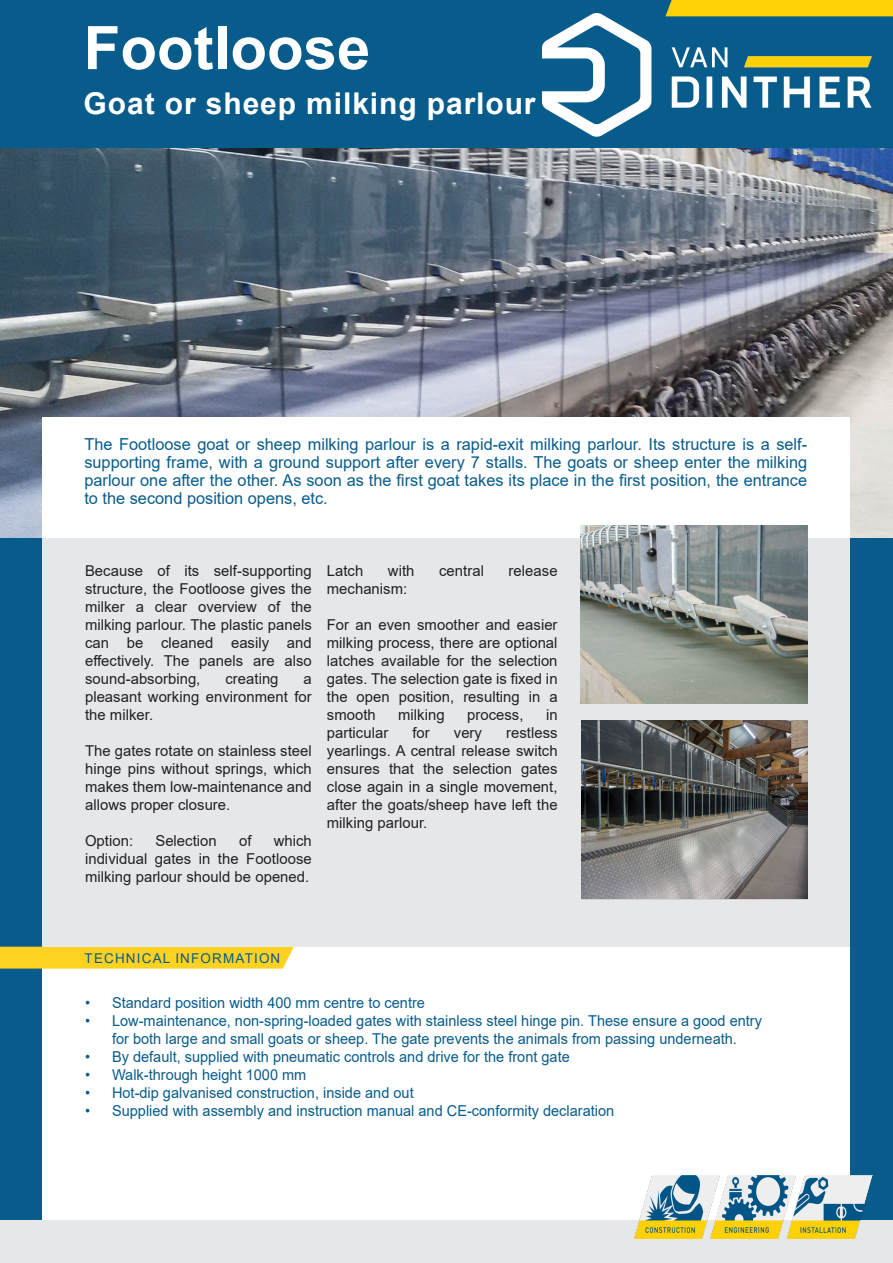
<style>
.page{position:relative;width:893px;height:1263px;background:#fff}
.page>*{position:absolute;margin:0;border:0;box-sizing:border-box;transform-origin:0 0}
.t1{font:700 60px "Arial";color:#fff}
.t2{font:700 30px "Arial";letter-spacing:.03em;color:#fff}
.t3{font:16.5px/18px "Arial";color:#085c8c;text-align:justify}
.t4{font:15px/18px "Arial";letter-spacing:.005em;color:#231f20;text-align:justify}
.t5{font:15px/18px "Arial";color:#085c8c;text-align:center}
.t6{font:13.5px "Arial";letter-spacing:.085em;color:#085c8c}
</style>
<div class="page">
<img style="left:0;top:148px;width:893px;height:390px">
<div style="left:0;top:0;width:893px;height:148px;background:#085c8c"></div>
<div style="left:0;top:538px;width:893px;height:682px;background:#085c8c"></div>
<div style="left:43px;top:417px;width:807px;height:810px;background:#fff"></div>
<div style="left:0;top:1220px;width:893px;height:43px;background:#e6e7e9"></div>
<div style="left:0;top:947px;width:294px;height:21px;background:#ffd121"></div>
<div style="left:666px;top:0;width:227px;height:16px;background:#fed006"></div>
<div style="left:43px;top:538px;width:807px;height:409px;background:#e6e7e9"></div>
<img style="left:581px;top:721px;width:226px;height:178px">
<img style="left:580px;top:525px;width:227px;height:179px">
<img style="left:543px;top:13px;width:329px;height:123px">
<img style="left:634px;top:1175px;width:239px;height:63px">
<p class="t1" style="left:84px;top:6px;width:288px">Footloose</p>
<p class="t2" style="left:84px;top:82px;width:453px">Goat or sheep milking parlour</p>
<p class="t3" style="left:84px;top:435px;width:724px">The Footloose goat or sheep milking parlour is a rapid-exit milking parlour. Its structure is a self&shy;supporting frame, with a ground support after every 7 stalls. The goats or sheep enter the milking parlour one after the other. As soon as the first goat takes its place in the first position, the entrance to the second position opens, etc.</p>
<p class="t4" style="left:85px;top:562px;width:228px">Because of its self-supporting structure, the Footloose gives the milker a clear overview of the milking parlour. The plastic panels can be cleaned easily and effectively. The panels are also sound-absorbing,</p>
<p class="t4" style="left:225px;top:670px;width:55px">creating</p>
<p class="t4" style="left:85px;top:670px;width:228px;text-indent:218px">a pleasant working environment for the milker.</p>
<p class="t4" style="left:85px;top:742px;width:228px">The gates rotate on stainless steel hinge pins without springs, which makes them low-maintenance and allows proper closure.</p>
<p class="t4" style="left:85px;top:832px;width:50px">Option:</p>
<p class="t4" style="left:155px;top:832px;width:63px">Selection</p>
<p class="t4" style="left:239px;top:832px;width:14px">of</p>
<p class="t4" style="left:85px;top:832px;width:228px;text-indent:189px">which individual gates in the Footloose milking parlour should be opened.</p>
<p class="t4" style="left:327px;top:562px;width:38px">Latch</p>
<p class="t4" style="left:388px;top:562px;width:28px">with</p>
<p class="t4" style="left:439px;top:562px;width:46px">central</p>
<p class="t4" style="left:509px;top:562px;width:50px">release</p>
<p class="t4" style="left:327px;top:580px;width:82px">mechanism:</p>
<p class="t4" style="left:327px;top:616px;width:232px">For an even smoother and easier milking process, there are optional latches available for the selection gates. The selection gate is fixed in the open position, resulting in a smooth</p>
<p class="t4" style="left:398px;top:706px;width:48px">milking</p>
<p class="t4" style="left:467px;top:706px;width:58px">process,</p>
<p class="t4" style="left:546px;top:706px;width:13px">in</p>
<p class="t4" style="left:327px;top:724px;width:63px">particular</p>
<p class="t4" style="left:412px;top:724px;width:19px">for</p>
<p class="t4" style="left:454px;top:724px;width:30px">very</p>
<p class="t4" style="left:327px;top:724px;width:232px;text-indent:179px">restless yearlings. A central release switch ensures that the selection gates close again in a single movement, after the goats/sheep have left the milking parlour.</p>
<p class="t6" style="left:85px;top:948px;width:197px">TECHNICAL INFORMATION</p>
<p class="t5" style="left:85px;top:994px;width:341px">• Standard position width 400 mm centre to centre</p>
<p class="t5" style="left:85px;top:1012px;width:678px">• Low-maintenance, non-spring-loaded gates with stainless steel hinge pin. These ensure a good entry for both large and small goats or sheep. The gate prevents the animals from passing underneath.</p>
<p class="t5" style="left:85px;top:1048px;width:486px">• By default, supplied with pneumatic controls and drive for the front gate</p>
<p class="t5" style="left:85px;top:1066px;width:223px">• Walk-through height 1000 mm</p>
<p class="t5" style="left:85px;top:1084px;width:330px">• Hot-dip galvanised construction, inside and out</p>
<p class="t5" style="left:85px;top:1102px;width:531px">• Supplied with assembly and instruction manual and CE-conformity declaration</p>
</div>
